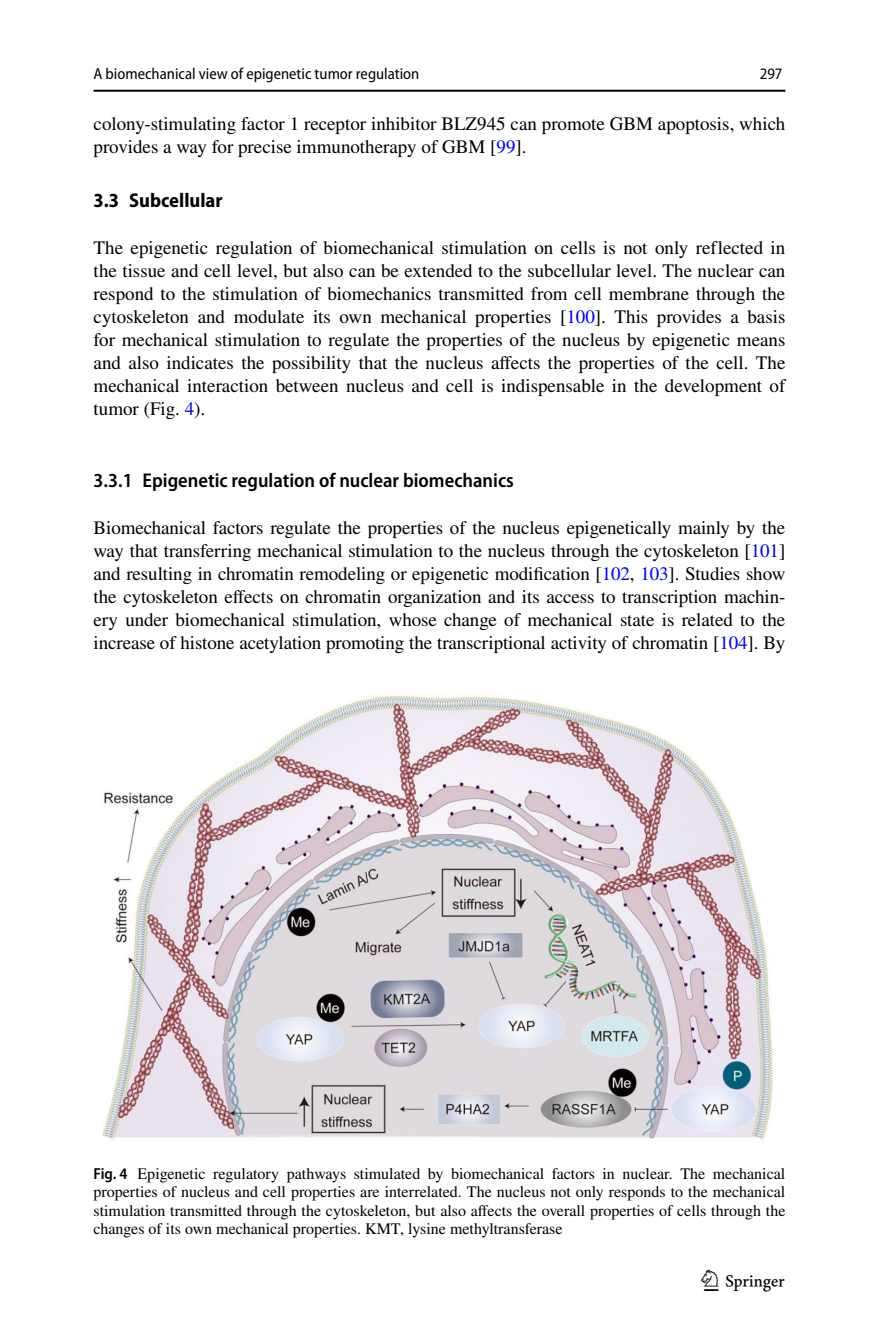
<style>
.page{position:relative;width:879px;height:1333px;background:#fff}
.page>*{position:absolute;margin:0;border:0;box-sizing:border-box;transform-origin:0 0}
.t1{font:30px "Springnew Regular 5";color:#000}
.t2{font:600 semi-condensed 20px "Myriad Pro";color:#000}
.t3{font:700 semi-condensed 20px "Myriad Pro";color:#000}
.t4{font:19px/23px "STIX";color:#000;text-align:justify}
.t5{font:16px/18.4px "STIX";color:#000;text-align:justify}
.t6{font:semi-condensed 16px "Myriad Pro";color:#000}
.s1{color:#00f}
.s2{font-family:"Myriad Pro";font-weight:600;font-stretch:semi-condensed}
</style>
<div class="page">
<hr style="left:94px;top:90px;width:691px;height:2px;background:#000">
<img style="left:102px;top:695px;width:671px;height:445px">
<p class="t6" style="left:94px;top:65px;width:327px">A biomechanical view of epigenetic tumor regulation</p>
<p class="t6" style="left:760px;top:65px;width:24px">297</p>
<p class="t4" style="left:94px;top:113px;width:693px">colony-stimulating factor 1 receptor inhibitor BLZ945 can promote GBM apoptosis, which provides a way for precise immunotherapy of GBM [<span class="s1">99</span>].</p>
<p class="t3" style="left:94px;top:189px;width:131px">3.3 Subcellular</p>
<p class="t4" style="left:94px;top:237px;width:693px">The epigenetic regulation of biomechanical stimulation on cells is not only reflected in the tissue and cell level, but also can be extended to the subcellular level. The nuclear can respond to the stimulation of biomechanics transmitted from cell membrane through the cytoskeleton and modulate its own mechanical properties [<span class="s1">100</span>]. This provides a basis for mechanical stimulation to regulate the properties of the nucleus by epigenetic means and also indicates the possibility that the nucleus affects the properties of the cell. The mechanical interaction between nucleus and cell is indispensable in the development of tumor (Fig. <span class="s1">4</span>).</p>
<p class="t2" style="left:94px;top:469px;width:422px">3.3.1 Epigenetic regulation of nuclear biomechanics</p>
<p class="t4" style="left:94px;top:517px;width:693px">Biomechanical factors regulate the properties of the nucleus epigenetically mainly by the way that transferring mechanical stimulation to the nucleus through the cytoskeleton [<span class="s1">101</span>] and resulting in chromatin remodeling or epigenetic modification [<span class="s1">102</span>, <span class="s1">103</span>]. Studies show the cytoskeleton effects on chromatin organization and its access to transcription machin&shy;ery under biomechanical stimulation, whose change of mechanical state is related to the increase of histone acetylation promoting the transcriptional activity of chromatin [<span class="s1">104</span>]. By</p>
<p class="t5" style="left:94px;top:1165px;width:693px"><span class="s2">Fig. 4</span> Epigenetic regulatory pathways stimulated by biomechanical factors in nuclear. The mechanical properties of nucleus and cell properties are interrelated. The nucleus not only responds to the mechanical stimulation transmitted through the cytoskeleton, but also affects the overall properties of cells through the changes of its own mechanical properties. KMT, lysine methyltransferase</p>
<h1 class="t1" style="left:704px;top:1269px;width:83px">1 3</h1>
</div>
